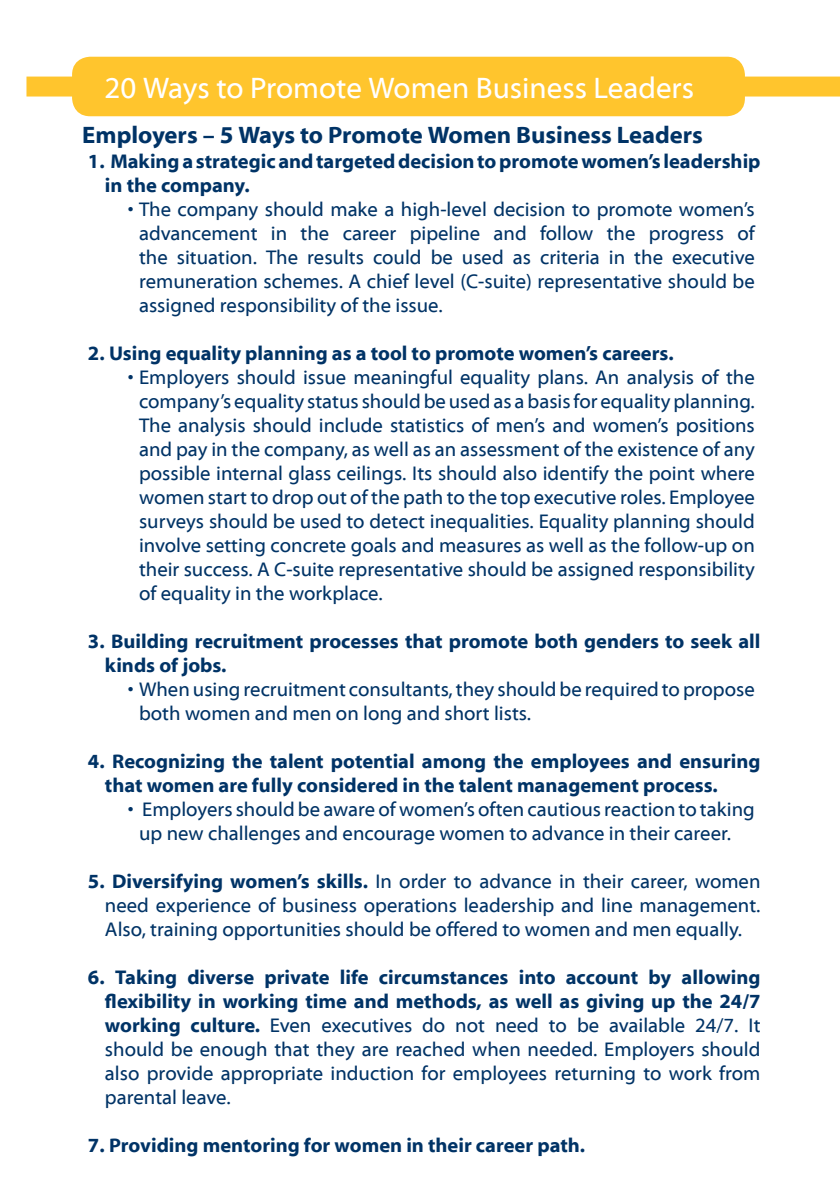
<style>
.page{position:relative;width:840px;height:1191px;background:#fff}
.page>*{position:absolute;margin:0;border:0;box-sizing:border-box;transform-origin:0 0}
.t1{font:30px "Myriad Web Pro";color:#fff}
.t2{font:700 24px "Myriad Web Pro";color:#036}
.t3{font:20px/24px "Myriad Web Pro";color:#036;text-align:justify}
.t4{font:700 20px/24px "Myriad Web Pro";color:#036}
.s1{font-weight:700}
</style>
<div class="page">
<div style="left:73px;top:58px;width:670px;height:57px;background:#ffc52d;border-radius:17px"></div>
<div style="left:72px;top:57px;width:672px;height:59px;border:2px solid #ffc52d;border-radius:17px"></div>
<svg style="left:26px;top:77px;width:813px;height:19px"></svg>
<p class="t1" style="left:104px;top:72px;width:590px">20 Ways to Promote Women Business Leaders</p>
<p class="t2" style="left:82px;top:121px;width:621px">Employers – 5 Ways to Promote Women Business Leaders</p>
<p class="t4" style="left:105px;top:150px;width:656px;text-indent:-17px">1. Making a strategic and targeted decision to promote women’s leadership in the company.</p>
<p class="t3" style="left:139px;top:198px;width:617px;text-indent:-11px">• The company should make a high-level decision to promote women’s advancement in the career pipeline and follow the progress of the situation. The results could be used as criteria in the executive remuneration schemes. A chief level (C-suite) representative should be assigned responsibility of the issue.</p>
<p class="t4" style="left:88px;top:342px;width:586px">2. Using equality planning as a tool to promote women’s careers.</p>
<p class="t3" style="left:139px;top:366px;width:617px;text-indent:-11px">• Employers should issue meaningful equality plans. An analysis of the company’s equality status should be used as a basis for equality planning.<br>The analysis should include statistics of men’s and women’s positions and pay in the company, as well as an assessment of the existence of any possible internal glass ceilings. Its should also identify the point where women start to drop out of the path to the top executive roles. Employee surveys should be used to detect inequalities. Equality planning should involve setting concrete goals and measures as well as the follow-up on their success. A C-suite representative should be assigned responsibility of equality in the workplace.</p>
<p class="t4" style="left:105px;top:630px;width:656px;text-indent:-17px">3. Building recruitment processes that promote both genders to seek all kinds of jobs.</p>
<p class="t3" style="left:139px;top:678px;width:617px;text-indent:-11px">• When using recruitment consultants, they should be required to propose both women and men on long and short lists.</p>
<p class="t4" style="left:105px;top:750px;width:656px;text-indent:-17px">4. Recognizing the talent potential among the employees and ensuring that women are fully considered in the talent management process.</p>
<p class="t3" style="left:139px;top:798px;width:617px;text-indent:-11px">• Employers should be aware of women’s often cautious reaction to taking up new challenges and encourage women to advance in their career.</p>
<p class="t3" style="left:105px;top:870px;width:656px;text-indent:-17px"><span class="s1">5. Diversifying women’s skills.</span> In order to advance in their career, women need experience of business operations leadership and line management.<br>Also, training opportunities should be offered to women and men equally.</p>
<p class="t3" style="left:105px;top:966px;width:656px;text-indent:-17px"><span class="s1">6. Taking diverse private life circumstances into account by allowing flexibility in working time and methods, as well as giving up the 24/7 working culture.</span> Even executives do not need to be available 24/7. It should be enough that they are reached when needed. Employers should also provide appropriate induction for employees returning to work from parental leave.</p>
<p class="t4" style="left:88px;top:1134px;width:498px">7. Providing mentoring for women in their career path.</p>
</div>
